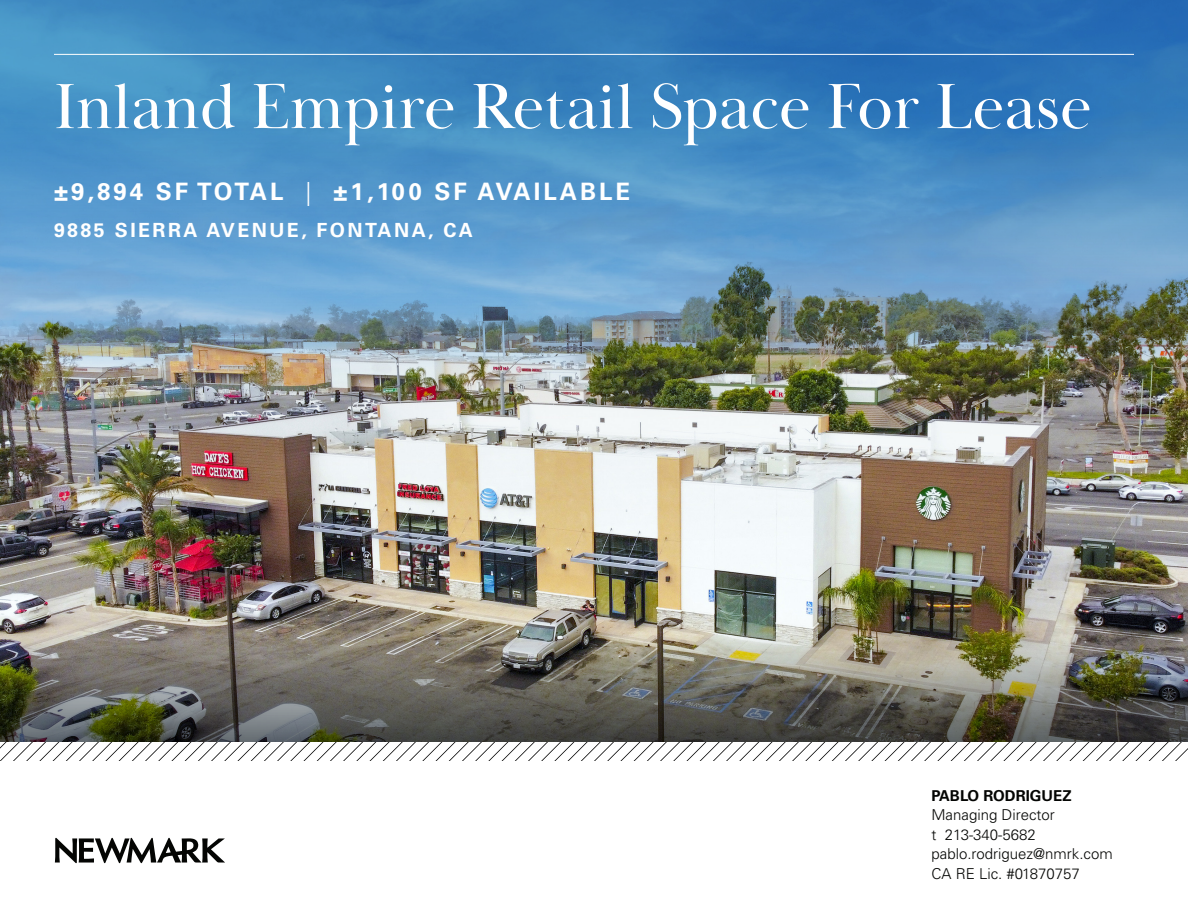
<style>
.page{position:relative;width:1188px;height:918px;background:#fff}
.page>*{position:absolute;margin:0;border:0;box-sizing:border-box;transform-origin:0 0}
.Head_45_47{font:66px "Baskerville Display PT";color:#fff}
.Head_9_11_CAPS{font:700 24px "Univers LT Pro 65";letter-spacing:.125em;color:#fff}
.Head_9_11_CAPS-2{font:700 19.5px "Univers LT Pro 65";letter-spacing:.125em;color:#fff}
.Text_8_11{font:300 15px/19.5px "Univers LT Pro 45";color:#040503}
.Text_8_11-2{font:700 15px "Univers LT Pro 65";color:#040503}
.s1{font-family:"Univers LT Pro 45";font-weight:300}
</style>
<div class="page">
<svg style="left:55px;top:838px;width:170px;height:25px"></svg>
<img style="left:0;top:364px;width:1188px;height:270px">
<svg style="left:0;top:742px;width:1188px;height:18px"></svg>
<img style="left:0;top:634px;width:1188px;height:108px">
<img style="left:0;top:0;width:1188px;height:364px">
<hr style="left:54px;top:54px;width:1080px;height:1px;background:#fff">
<p class="Head_45_47" style="left:54px;top:67px;width:1039px">Inland Empire Retail Space For Lease</p>
<p class="Head_9_11_CAPS" style="left:54px;top:174px;width:578px">±9,894 SF TOTAL <span class="s1">|</span> ±1,100 SF AVAILABLE</p>
<p class="Head_9_11_CAPS-2" style="left:54px;top:217px;width:420px">9885 SIERRA AVENUE, FONTANA, CA</p>
<p class="Text_8_11-2" style="left:932px;top:785px;width:142px">PABLO RODRIGUEZ</p>
<p class="Text_8_11" style="left:932px;top:805px;width:125px">Managing Director</p>
<p class="Text_8_11" style="left:932px;top:824px;width:183px">t 213-340-5682 pablo.rodriguez@nmrk.com</p>
<p class="Text_8_11" style="left:932px;top:863px;width:150px">CA RE Lic. #01870757</p>
</div>
